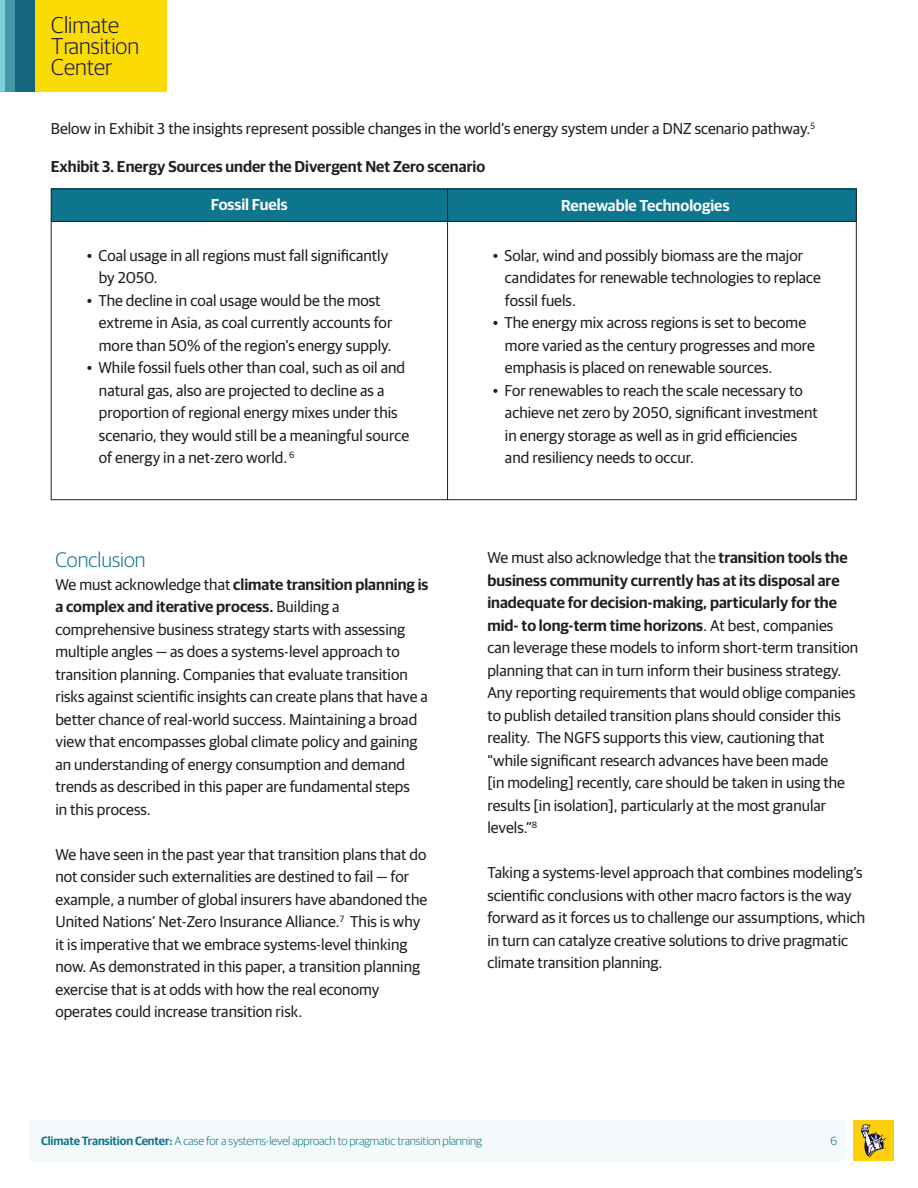
<style>
.page{position:relative;width:918px;height:1188px;background:#fff}
.page>*{position:absolute;margin:0;border:0;box-sizing:border-box;transform-origin:0 0}
.t1{font:300 22.95px/20.7px "Guardian Sans";color:#161343}
.t2{font:300 21px "Guardian Sans";color:#0d758d}
.t3{font:15.75px/22.5px "Guardian Sans";color:#231f20}
.t4{font:600 15.75px "Guardian Sans";color:#231f20}
.t5{font:600 15.75px "Guardian Sans";color:#fff}
.t6{font:300 12px "Guardian Sans";letter-spacing:-.01em;color:#0d758d}
.s1{font-weight:600}
</style>
<div class="page">
<div style="left:23px;top:0;width:144px;height:91px;background:#fbdb05"></div>
<div style="left:15px;top:0;width:20px;height:91px;background:#13667d"></div>
<div style="left:5px;top:0;width:10px;height:91px;background:#4297a9"></div>
<div style="left:0;top:0;width:5px;height:91px;background:#7ecfd9"></div>
<div style="left:30px;top:1120px;width:816px;height:41px;background:#f4f9fb"></div>
<div style="left:853px;top:1120px;width:41px;height:41px;background:#fcd00c"></div>
<svg style="left:861px;top:1124px;width:25px;height:33px"></svg>
<div style="left:51px;top:189px;width:805px;height:33px;background:#0d758d"></div>
<hr style="left:51px;top:221px;width:806px;height:1px;background:#231f20">
<hr style="left:447px;top:189px;width:1px;height:311px;background:#231f20">
<h1 class="t1" style="left:51px;top:14px;width:89px">Climate<br>Transition<br>Center</h1>
<p class="t3" style="left:51px;top:117px;width:766px">Below in Exhibit 3 the insights represent possible changes in the world’s energy system under a DNZ scenario pathway.<sup>5</sup></p>
<p class="t4" style="left:51px;top:155px;width:436px">Exhibit 3. Energy Sources under the Divergent Net Zero scenario</p>
<p class="t5" style="left:211px;top:193px;width:78px">Fossil Fuels</p>
<p class="t5" style="left:561px;top:194px;width:170px">Renewable Technologies</p>
<p class="t3" style="left:99px;top:243px;width:291px;text-indent:-12px">• Coal usage in all regions must fall significantly by 2050.</p>
<p class="t3" style="left:99px;top:288px;width:295px;text-indent:-12px">• The decline in coal usage would be the most extreme in Asia, as coal currently accounts for more than 50% of the region’s energy supply.</p>
<p class="t3" style="left:99px;top:356px;width:312px;text-indent:-12px">• While fossil fuels other than coal, such as oil and natural gas, also are projected to decline as a proportion of regional energy mixes under this scenario, they would still be a meaningful source of energy in a net-zero world. <sup>6</sup></p>
<h2 class="t2" style="left:55px;top:546px;width:92px">Conclusion</h2>
<p class="t3" style="left:55px;top:572px;width:375px">We must acknowledge that <span class="s1">climate transition planning is a complex and iterative process.</span> Building a comprehensive business strategy starts with assessing multiple angles — as does a systems-level approach to transition planning. Companies that evaluate transition risks against scientific insights can create plans that have a better chance of real-world success. Maintaining a broad view that encompasses global climate policy and gaining an understanding of energy consumption and demand trends as described in this paper are fundamental steps<br>in this process.</p>
<p class="t3" style="left:55px;top:842px;width:373px">We have seen in the past year that transition plans that do not consider such externalities are destined to fail — for example, a number of global insurers have abandoned the United Nations’ Net-Zero Insurance Alliance.<sup>7</sup> This is why it is imperative that we embrace systems-level thinking now. As demonstrated in this paper, a transition planning exercise that is at odds with how the real economy operates could increase transition risk.</p>
<p class="t3" style="left:505px;top:243px;width:318px;text-indent:-12px">• Solar, wind and possibly biomass are the major candidates for renewable technologies to replace fossil fuels.</p>
<p class="t3" style="left:505px;top:311px;width:312px;text-indent:-12px">• The energy mix across regions is set to become more varied as the century progresses and more emphasis is placed on renewable sources.</p>
<p class="t3" style="left:505px;top:378px;width:314px;text-indent:-12px">• For renewables to reach the scale necessary to achieve net zero by 2050, significant investment in energy storage as well as in grid efficiencies and resiliency needs to occur.</p>
<p class="t3" style="left:487px;top:545px;width:372px">We must also acknowledge that the <span class="s1">transition tools the business community currently has at its disposal are inadequate for decision-making, particularly for the mid- to long-term time horizons</span>. At best, companies can leverage these models to inform short-term transition planning that can in turn inform their business strategy.<br>Any reporting requirements that would oblige companies to publish detailed transition plans should consider this reality. The NGFS supports this view, cautioning that “while significant research advances have been made<br>[in modeling] recently, care should be taken in using the results [in isolation], particularly at the most granular levels.”<sup>8</sup></p>
<p class="t3" style="left:487px;top:860px;width:379px">Taking a systems-level approach that combines modeling’s scientific conclusions with other macro factors is the way forward as it forces us to challenge our assumptions, which in turn can catalyze creative solutions to drive pragmatic climate transition planning.</p>
<p class="t6" style="left:41px;top:1133px;width:442px"><span class="s1">Climate Transition Center:</span> A case for a systems-level approach to pragmatic transition planning</p>
<p class="t6" style="left:830px;top:1133px;width:8px">6</p>
</div>
